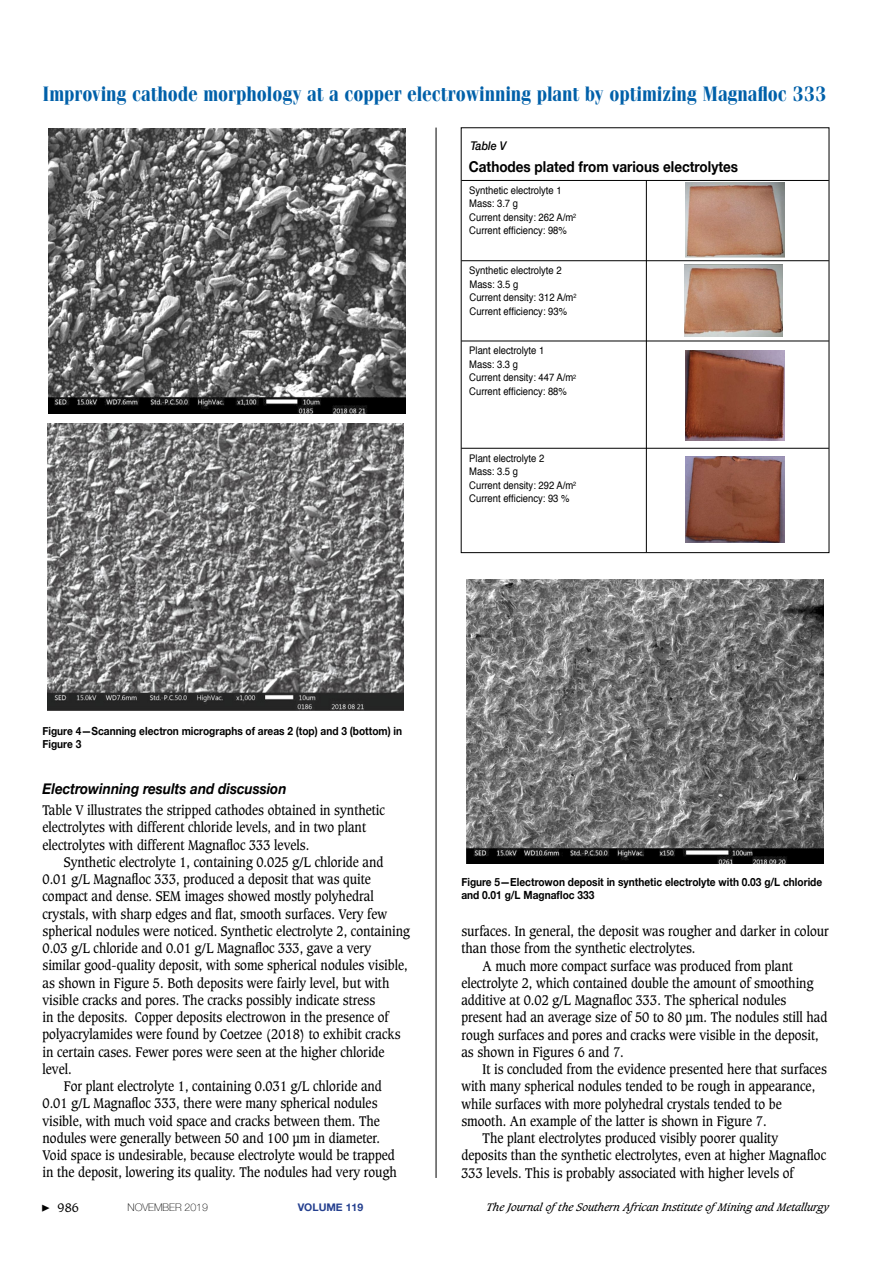
<style>
.page{position:relative;width:893px;height:1263px;background:#fff}
.page>*{position:absolute;margin:0;border:0;box-sizing:border-box;transform-origin:0 0}
.t1{font:21px "Cg Fenice Bd";color:#0060a9;scale:.89 1}
.t2{font:700 15px "Helvetica Neue";color:#000;scale:.9 1}
.t3{font:italic 700 15px "Helvetica Neue";color:#000;scale:.9 1}
.t4{font:13.5px/17.2px "Caxton";color:#000;scale:.9 1}
.t5{font:italic 500 12px "Helvetica Neue";color:#000;scale:.9 1}
.t6{font:12px "Caxton";color:#000}
.t7{font:700 11.25px/13.5px "Helvetica Neue";color:#000;scale:.9 1}
.t8{font:10.5px/13.5px "Helvetica";color:#000;scale:.9 1}
.t9{font:italic 10.5px "Caxton";color:#000}
.t10{font:100 10.5px "Helvetica Neue";color:#000}
.t11{font:700 10.5px "Helvetica Neue";color:#25408f}
.s1{font-family:"Minion Pro";font-size:15px}
</style>
<div class="page">
<hr style="left:436px;top:128px;width:1px;height:1050px;background:#000">
<img style="left:49px;top:128px;width:356px;height:285px">
<img style="left:47px;top:424px;width:357px;height:286px">
<hr style="left:461px;top:180px;width:368px;height:1px;background:#000">
<hr style="left:461px;top:260px;width:368px;height:1px;background:#000">
<hr style="left:461px;top:341px;width:368px;height:1px;background:#000">
<hr style="left:461px;top:448px;width:368px;height:1px;background:#000">
<img style="left:686px;top:183px;width:98px;height:75px">
<img style="left:684px;top:264px;width:99px;height:72px">
<img style="left:685px;top:350px;width:100px;height:90px">
<img style="left:686px;top:457px;width:98px;height:85px">
<hr style="left:646px;top:180px;width:1px;height:372px;background:#000">
<img style="left:467px;top:579px;width:356px;height:285px">
<h1 class="t1" style="left:43px;top:81px;width:882px">Improving cathode morphology at a copper electrowinning plant by optimizing Magnafloc 333</h1>
<p class="t5" style="left:470px;top:135px;width:42px">Table V</p>
<p class="t2" style="left:469px;top:155px;width:301px">Cathodes plated from various electrolytes</p>
<p class="t8" style="left:469px;top:184px;width:120px">Synthetic electrolyte 1<br>Mass: 3.7 g<br>Current density: 262 A/m<sup>2<br></sup>Current efficiency: 98%</p>
<p class="t8" style="left:469px;top:264px;width:121px">Synthetic electrolyte 2<br>Mass: 3.5 g<br>Current density: 312 A/m<sup>2<br></sup>Current efficiency: 93%</p>
<p class="t8" style="left:469px;top:344px;width:120px">Plant electrolyte 1<br>Mass: 3.3 g<br>Current density: 447 A/m<sup>2<br></sup>Current efficiency: 88%</p>
<p class="t8" style="left:469px;top:451px;width:120px">Plant electrolyte 2<br>Mass: 3.5 g<br>Current density: 292 A/m<sup>2<br></sup>Current efficiency: 93 %</p>
<p class="t7" style="left:43px;top:724px;width:401px">Figure 4—Scanning electron micrographs of areas 2 (top) and 3 (bottom) in<br>Figure 3</p>
<p class="t3" style="left:43px;top:776px;width:273px">Electrowinning results and discussion</p>
<p class="t4" style="left:43px;top:802px;width:382px">Table V illustrates the stripped cathodes obtained in synthetic electrolytes with different chloride levels, and in two plant electrolytes with different Magnafloc 333 levels.</p>
<p class="t4" style="left:64px;top:853px;width:357px">Synthetic electrolyte 1, containing 0.025 g/L chloride and</p>
<p class="t4" style="left:43px;top:871px;width:366px">0.01 g/L Magnafloc 333, produced a deposit that was quite</p>
<p class="t4" style="left:43px;top:888px;width:369px">compact and dense. SEM images showed mostly polyhedral</p>
<p class="t4" style="left:43px;top:905px;width:384px">crystals, with sharp edges and flat, smooth surfaces. Very few</p>
<p class="t4" style="left:43px;top:922px;width:410px">spherical nodules were noticed. Synthetic electrolyte 2, containing</p>
<p class="t4" style="left:43px;top:940px;width:367px">0.03 g/L chloride and 0.01 g/L Magnafloc 333, gave a very</p>
<p class="t4" style="left:43px;top:957px;width:407px">similar good-quality deposit, with some spherical nodules visible,</p>
<p class="t4" style="left:43px;top:974px;width:387px">as shown in Figure 5. Both deposits were fairly level, but with</p>
<p class="t4" style="left:43px;top:991px;width:371px">visible cracks and pores. The cracks possibly indicate stress</p>
<p class="t4" style="left:43px;top:1009px;width:386px">in the deposits. Copper deposits electrowon in the presence of</p>
<p class="t4" style="left:43px;top:1026px;width:399px">polyacrylamides were found by Coetzee (2018) to exhibit cracks</p>
<p class="t4" style="left:43px;top:1043px;width:382px">in certain cases. Fewer pores were seen at the higher chloride</p>
<p class="t4" style="left:43px;top:1061px;width:34px">level.</p>
<p class="t4" style="left:64px;top:1078px;width:355px">For plant electrolyte 1, containing 0.031 g/L chloride and</p>
<p class="t4" style="left:43px;top:1095px;width:374px">0.01 g/L Magnafloc 333, there were many spherical nodules</p>
<p class="t4" style="left:43px;top:1112px;width:376px">visible, with much void space and cracks between them. The</p>
<p class="t4" style="left:43px;top:1129px;width:376px">nodules were generally between 50 and 100 µm in diameter.</p>
<p class="t4" style="left:43px;top:1147px;width:393px">Void space is undesirable, because electrolyte would be trapped</p>
<p class="t4" style="left:43px;top:1164px;width:395px">in the deposit, lowering its quality. The nodules had very rough</p>
<p class="t7" style="left:461px;top:875px;width:402px">Figure 5—Electrowon deposit in synthetic electrolyte with 0.03 g/L chloride and 0.01 g/L Magnafloc 333</p>
<p class="t4" style="left:461px;top:923px;width:410px">surfaces. In general, the deposit was rougher and darker in colour</p>
<p class="t4" style="left:461px;top:940px;width:262px">than those from the synthetic electrolytes.</p>
<p class="t4" style="left:483px;top:957px;width:346px">A much more compact surface was produced from plant</p>
<p class="t4" style="left:461px;top:975px;width:393px">electrolyte 2, which contained double the amount of smoothing</p>
<p class="t4" style="left:461px;top:992px;width:362px">additive at 0.02 g/L Magnafloc 333. The spherical nodules</p>
<p class="t4" style="left:461px;top:1009px;width:408px">present had an average size of 50 to 80 µm. The nodules still had</p>
<p class="t4" style="left:461px;top:1026px;width:398px">rough surfaces and pores and cracks were visible in the deposit,</p>
<p class="t4" style="left:461px;top:1044px;width:182px">as shown in Figures 6 and 7.</p>
<p class="t4" style="left:483px;top:1061px;width:384px">It is concluded from the evidence presented here that surfaces</p>
<p class="t4" style="left:461px;top:1078px;width:395px">with many spherical nodules tended to be rough in appearance,</p>
<p class="t4" style="left:461px;top:1095px;width:358px">while surfaces with more polyhedral crystals tended to be</p>
<p class="t4" style="left:461px;top:1113px;width:341px">smooth. An example of the latter is shown in Figure 7.</p>
<p class="t4" style="left:483px;top:1130px;width:330px">The plant electrolytes produced visibly poorer quality</p>
<p class="t4" style="left:461px;top:1147px;width:407px">deposits than the synthetic electrolytes, even at higher Magnafloc</p>
<p class="t4" style="left:461px;top:1164px;width:371px">333 levels. This is probably associated with higher levels of</p>
<p class="t6" style="left:41px;top:1201px;width:39px"><span class="s1">▶</span> 986</p>
<p class="t10" style="left:128px;top:1199px;width:82px">NOVEMBER 2019</p>
<p class="t11" style="left:298px;top:1199px;width:67px">VOLUME 119</p>
<p class="t9" style="left:487px;top:1201px;width:344px">The Journal ofthe Southern African Institute ofMining and Metallurgy</p>
</div>
